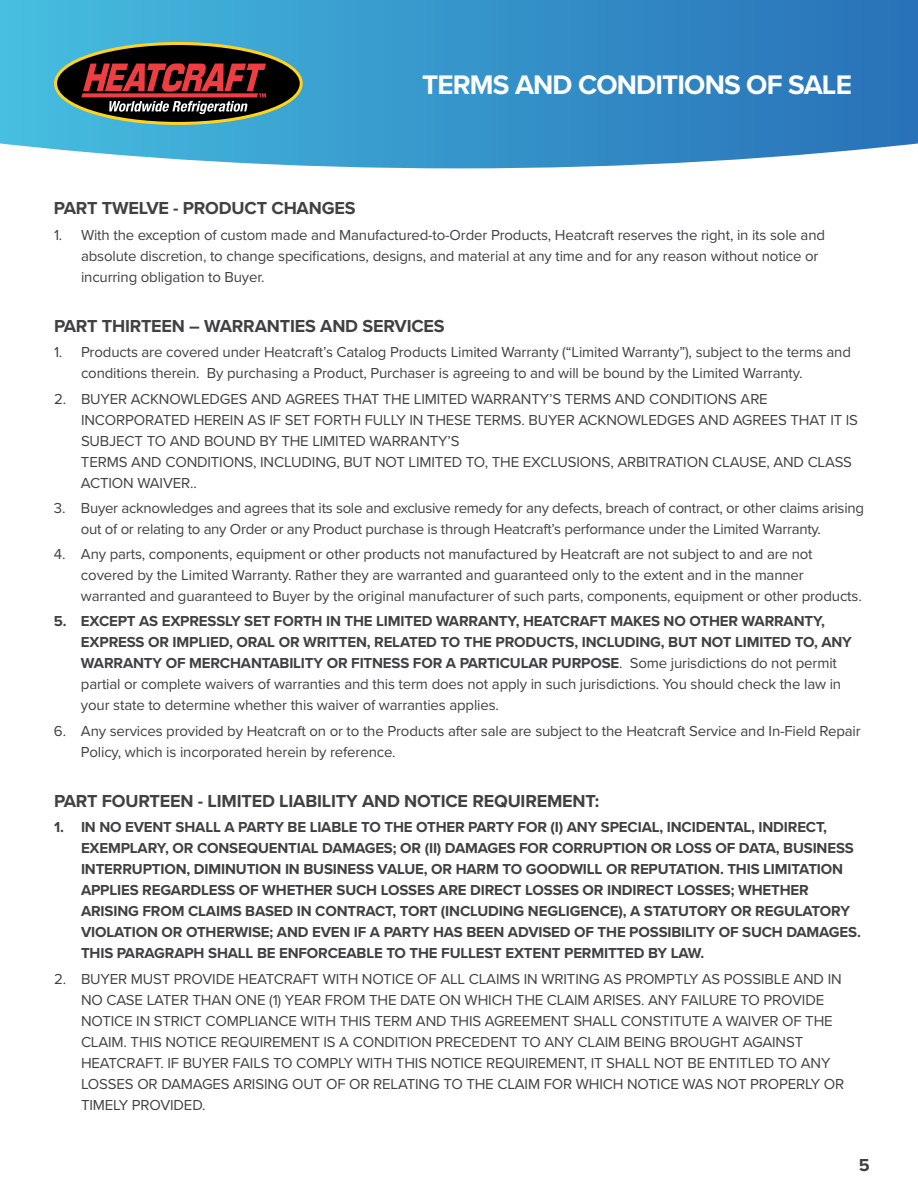
<style>
.page{position:relative;width:918px;height:1188px;background:#fff}
.page>*{position:absolute;margin:0;border:0;box-sizing:border-box;transform-origin:0 0}
.t1{font:700 27.75px "Proxima Nova";letter-spacing:-.03em;color:#fff}
.t2{font:700 18px "Proxima Nova";letter-spacing:-.01em;color:#414042}
.t3{font:15px/21px "Proxima Nova";letter-spacing:-.01em;color:#414042}
.t4{font:700 15px/21px "Proxima Nova";letter-spacing:-.01em;color:#414042}
.s1{font-weight:400}
</style>
<div class="page">
<svg style="left:0;top:0;width:918px;height:168px;background:#4098cc"></svg>
<svg style="left:54px;top:42px;width:249px;height:83px;background:#554944"></svg>
<h1 class="t1" style="left:422px;top:65px;width:431px">TERMS AND CONDITIONS OF SALE</h1>
<p class="t2" style="left:54px;top:195px;width:303px">PART TWELVE - PRODUCT CHANGES</p>
<p class="t3" style="left:81px;top:223px;width:746px;text-indent:-27px">1. With the exception of custom made and Manufactured-to-Order Products, Heatcraft reserves the right, in its sole and absolute discretion, to change specifications, designs, and material at any time and for any reason without notice or incurring obligation to Buyer.</p>
<p class="t2" style="left:54px;top:313px;width:392px">PART THIRTEEN – WARRANTIES AND SERVICES</p>
<p class="t3" style="left:81px;top:341px;width:772px;text-indent:-27px">1. Products are covered under Heatcraft’s Catalog Products Limited Warranty (“Limited Warranty”), subject to the terms and conditions therein. By purchasing a Product, Purchaser is agreeing to and will be bound by the Limited Warranty.</p>
<p class="t3" style="left:81px;top:387px;width:779px;text-indent:-27px">2. BUYER ACKNOWLEDGES AND AGREES THAT THE LIMITED WARRANTY’S TERMS AND CONDITIONS ARE INCORPORATED HEREIN AS IF SET FORTH FULLY IN THESE TERMS. BUYER ACKNOWLEDGES AND AGREES THAT IT IS SUBJECT TO AND BOUND BY THE LIMITED WARRANTY’S<br>TERMS AND CONDITIONS, INCLUDING, BUT NOT LIMITED TO, THE EXCLUSIONS, ARBITRATION CLAUSE, AND CLASS ACTION WAIVER..</p>
<p class="t3" style="left:81px;top:497px;width:784px;text-indent:-27px">3. Buyer acknowledges and agrees that its sole and exclusive remedy for any defects, breach of contract, or other claims arising out of or relating to any Order or any Product purchase is through Heatcraft’s performance under the Limited Warranty.</p>
<p class="t3" style="left:81px;top:543px;width:782px;text-indent:-27px">4. Any parts, components, equipment or other products not manufactured by Heatcraft are not subject to and are not covered by the Limited Warranty. Rather they are warranted and guaranteed only to the extent and in the manner warranted and guaranteed to Buyer by the original manufacturer of such parts, components, equipment or other products.</p>
<p class="t4" style="left:81px;top:610px;width:773px;text-indent:-27px">5. EXCEPT AS EXPRESSLY SET FORTH IN THE LIMITED WARRANTY, HEATCRAFT MAKES NO OTHER WARRANTY, EXPRESS OR IMPLIED, ORAL OR WRITTEN, RELATED TO THE PRODUCTS, INCLUDING, BUT NOT LIMITED TO, ANY WARRANTY OF MERCHANTABILITY OR FITNESS FOR A PARTICULAR PURPOSE<span class="s1">. Some jurisdictions do not permit partial or complete waivers of warranties and this term does not apply in such jurisdictions. You should check the law in your state to determine whether this waiver of warranties applies.</span></p>
<p class="t3" style="left:81px;top:719px;width:781px;text-indent:-27px">6. Any services provided by Heatcraft on or to the Products after sale are subject to the Heatcraft Service and In-Field Repair<br>Policy, which is incorporated herein by reference.</p>
<p class="t2" style="left:54px;top:788px;width:547px">PART FOURTEEN - LIMITED LIABILITY AND NOTICE REQUIREMENT:</p>
<p class="t4" style="left:81px;top:816px;width:781px;text-indent:-27px">1. IN NO EVENT SHALL A PARTY BE LIABLE TO THE OTHER PARTY FOR (I) ANY SPECIAL, INCIDENTAL, INDIRECT, EXEMPLARY, OR CONSEQUENTIAL DAMAGES; OR (II) DAMAGES FOR CORRUPTION OR LOSS OF DATA, BUSINESS INTERRUPTION, DIMINUTION IN BUSINESS VALUE, OR HARM TO GOODWILL OR REPUTATION. THIS LIMITATION APPLIES REGARDLESS OF WHETHER SUCH LOSSES ARE DIRECT LOSSES OR INDIRECT LOSSES; WHETHER ARISING FROM CLAIMS BASED IN CONTRACT, TORT (INCLUDING NEGLIGENCE), A STATUTORY OR REGULATORY VIOLATION OR OTHERWISE; AND EVEN IF A PARTY HAS BEEN ADVISED OF THE POSSIBILITY OF SUCH DAMAGES.<br>THIS PARAGRAPH SHALL BE ENFORCEABLE TO THE FULLEST EXTENT PERMITTED BY LAW.</p>
<p class="t3" style="left:81px;top:967px;width:765px;text-indent:-27px">2. BUYER MUST PROVIDE HEATCRAFT WITH NOTICE OF ALL CLAIMS IN WRITING AS PROMPTLY AS POSSIBLE AND IN NO CASE LATER THAN ONE (1) YEAR FROM THE DATE ON WHICH THE CLAIM ARISES. ANY FAILURE TO PROVIDE NOTICE IN STRICT COMPLIANCE WITH THIS TERM AND THIS AGREEMENT SHALL CONSTITUTE A WAIVER OF THE CLAIM. THIS NOTICE REQUIREMENT IS A CONDITION PRECEDENT TO ANY CLAIM BEING BROUGHT AGAINST HEATCRAFT. IF BUYER FAILS TO COMPLY WITH THIS NOTICE REQUIREMENT, IT SHALL NOT BE ENTITLED TO ANY LOSSES OR DAMAGES ARISING OUT OF OR RELATING TO THE CLAIM FOR WHICH NOTICE WAS NOT PROPERLY OR TIMELY PROVIDED.</p>
<p class="t2" style="left:859px;top:1151px;width:12px">5</p>
</div>
